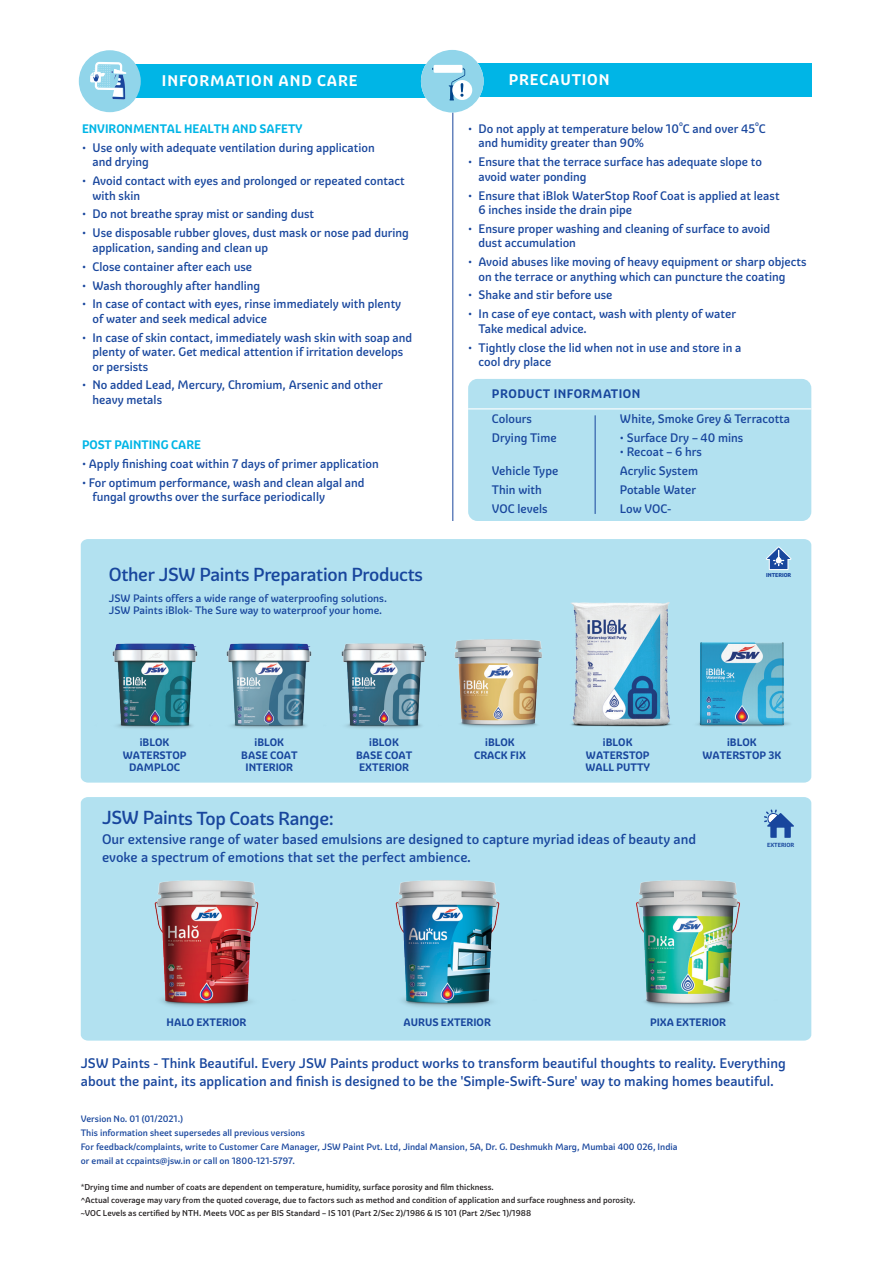
<style>
.page{position:relative;width:893px;height:1263px;background:#fff}
.page>*{position:absolute;margin:0;border:0;box-sizing:border-box;transform-origin:0 0}
.t1{font:500 18.3px "Graviola";letter-spacing:-.02em;color:#18469d}
.t2{font:700 15px "Graviola";letter-spacing:.06em;color:#fff}
.t3{font:500 13.5px/18px "Graviola";color:#18469d}
.t4{font:500 12px/14.4px "Graviola";color:#18469d}
.t5{font:700 12px "Graviola";color:#00b5e6}
.t6{font:700 12px "Graviola";letter-spacing:.04em;color:#18469d}
.t7{font:700 10.5px/12.6px "Graviola";color:#18469d;text-align:center}
.t8{font:500 10.5px/12px "Graviola";color:#18469d}
.t9{font:500 9px/14.2px "Graviola";color:#18469d}
.t10{font:500 8.25px/12.8px "Graviola";color:#231f20}
.t11{font:500 7.05px "Graviola";color:#18469d}
.t12{font:700 5.7px "Graviola";color:#18469d}
.t13{font:800 5.55px "Graviola";color:#18469d}
</style>
<div class="page">
<div style="left:81px;top:539px;width:730px;height:244px;background:#b2e1f0"></div>
<div style="left:84px;top:65px;width:369px;height:33px;background:#00b5e6"></div>
<div style="left:79px;top:50px;width:62px;height:62px;background:#91d5ea;border-radius:50%"></div>
<svg style="left:90px;top:50px;width:36px;height:49px"></svg>
<svg style="left:765px;top:546px;width:27px;height:24px"></svg>
<img style="left:80px;top:616px;width:108px;height:136px">
<img style="left:188px;top:616px;width:115px;height:136px">
<img style="left:303px;top:616px;width:163px;height:136px">
<img style="left:417px;top:611px;width:117px;height:134px">
<img style="left:701px;top:617px;width:111px;height:134px">
<img style="left:534px;top:555px;width:167px;height:207px">
<div style="left:81px;top:797px;width:730px;height:243px;background:#b2e1f0"></div>
<svg style="left:764px;top:809px;width:30px;height:29px"></svg>
<hr style="left:452px;top:50px;width:1px;height:471px;background:#18469d">
<img style="left:84px;top:839px;width:241px;height:202px">
<img style="left:325px;top:839px;width:241px;height:202px">
<img style="left:566px;top:839px;width:244px;height:202px">
<div style="left:466px;top:63px;width:345px;height:34px;background:#00b5e6"></div>
<div style="left:421px;top:50px;width:63px;height:63px;background:#91d5ea;border-radius:50%"></div>
<svg style="left:432px;top:65px;width:41px;height:36px"></svg>
<div style="left:468px;top:379px;width:343px;height:142px;background:#b2e1f0;border-radius:9px"></div>
<hr style="left:468px;top:408px;width:343px;height:1px;background:#fff">
<hr style="left:595px;top:415px;width:1px;height:99px;background:#18469d">
<p class="t2" style="left:162px;top:71px;width:197px">INFORMATION AND CARE</p>
<p class="t2" style="left:509px;top:70px;width:102px">PRECAUTION</p>
<p class="t5" style="left:82px;top:121px;width:222px">ENVIRONMENTAL HEALTH AND SAFETY</p>
<p class="t4" style="left:92px;top:140px;width:284px;text-indent:-10px">• Use only with adequate ventilation during application and drying</p>
<p class="t4" style="left:92px;top:174px;width:314px;text-indent:-10px">• Avoid contact with eyes and prolonged or repeated contact with skin</p>
<p class="t4" style="left:82px;top:207px;width:234px">• Do not breathe spray mist or sanding dust</p>
<p class="t4" style="left:92px;top:226px;width:318px;text-indent:-10px">• Use disposable rubber gloves, dust mask or nose pad during application, sanding and clean up</p>
<p class="t4" style="left:82px;top:259px;width:172px">• Close container after each use</p>
<p class="t4" style="left:82px;top:278px;width:180px">• Wash thoroughly after handling</p>
<p class="t4" style="left:92px;top:297px;width:310px;text-indent:-10px">• In case of contact with eyes, rinse immediately with plenty of water and seek medical advice</p>
<p class="t4" style="left:92px;top:330px;width:321px;text-indent:-10px">• In case of skin contact, immediately wash skin with soap and plenty of water. Get medical attention if irritation develops or persists</p>
<p class="t4" style="left:92px;top:378px;width:292px;text-indent:-10px">• No added Lead, Mercury, Chromium, Arsenic and other heavy metals</p>
<p class="t5" style="left:82px;top:437px;width:120px">POST PAINTING CARE</p>
<p class="t4" style="left:82px;top:456px;width:298px">• Apply finishing coat within 7 days of primer application</p>
<p class="t4" style="left:92px;top:475px;width:274px;text-indent:-10px">• For optimum performance, wash and clean algal and fungal growths over the surface periodically</p>
<p class="t11" style="left:679px;top:119px;width:5px">o</p>
<p class="t11" style="left:755px;top:119px;width:5px">o</p>
<p class="t4" style="left:468px;top:122px;width:299px">• Do not apply at temperature below 10 C and over 45 C</p>
<p class="t4" style="left:479px;top:136px;width:167px">and humidity greater than 90%</p>
<p class="t4" style="left:479px;top:155px;width:285px;text-indent:-10px">• Ensure that the terrace surface has adequate slope to avoid water ponding</p>
<p class="t4" style="left:479px;top:188px;width:303px;text-indent:-10px">• Ensure that iBlok WaterStop Roof Coat is applied at least<br>6 inches inside the drain pipe</p>
<p class="t4" style="left:479px;top:221px;width:293px;text-indent:-10px">• Ensure proper washing and cleaning of surface to avoid dust accumulation</p>
<p class="t4" style="left:479px;top:255px;width:329px;text-indent:-10px">• Avoid abuses like moving of heavy equipment or sharp objects on the terrace or anything which can puncture the coating</p>
<p class="t4" style="left:468px;top:288px;width:146px">• Shake and stir before use</p>
<p class="t4" style="left:479px;top:307px;width:259px;text-indent:-10px">• In case of eye contact, wash with plenty of water<br>Take medical advice.</p>
<p class="t4" style="left:479px;top:340px;width:264px;text-indent:-10px">• Tightly close the lid when not in use and store in a cool dry place</p>
<p class="t6" style="left:492px;top:386px;width:150px">PRODUCT INFORMATION</p>
<p class="t4" style="left:492px;top:411px;width:42px">Colours</p>
<p class="t4" style="left:620px;top:411px;width:172px">White, Smoke Grey &amp; Terracotta</p>
<p class="t4" style="left:492px;top:430px;width:66px">Drying Time</p>
<p class="t4" style="left:620px;top:430px;width:125px">• Surface Dry – 40 mins</p>
<p class="t4" style="left:620px;top:445px;width:84px">• Recoat – 6 hrs</p>
<p class="t4" style="left:492px;top:463px;width:68px">Vehicle Type</p>
<p class="t4" style="left:620px;top:463px;width:80px">Acrylic System</p>
<p class="t4" style="left:492px;top:482px;width:51px">Thin with</p>
<p class="t4" style="left:620px;top:482px;width:78px">Potable Water</p>
<p class="t4" style="left:492px;top:501px;width:57px">VOC levels</p>
<p class="t4" style="left:620px;top:501px;width:53px">Low VOC-</p>
<h1 class="t1" style="left:109px;top:564px;width:316px">Other JSW Paints Preparation Products</h1>
<p class="t13" style="left:766px;top:571px;width:27px">INTERIOR</p>
<p class="t8" style="left:109px;top:592px;width:280px">JSW Paints offers a wide range of waterproofing solutions.<br>JSW Paints iBlok- The Sure way to waterproof your home.</p>
<p class="t7" style="left:123px;top:736px;width:65px">iBLOK<br>WATERSTOP<br>DAMPLOC</p>
<p class="t7" style="left:241px;top:736px;width:58px">iBLOK<br>BASE COAT<br>INTERIOR</p>
<p class="t7" style="left:356px;top:736px;width:58px">iBLOK<br>BASE COAT<br>EXTERIOR</p>
<p class="t7" style="left:474px;top:736px;width:53px">iBLOK<br>CRACK FIX</p>
<p class="t7" style="left:702px;top:736px;width:80px">iBLOK<br>WATERSTOP 3K</p>
<p class="t7" style="left:585px;top:736px;width:66px">iBLOK<br>WATERSTOP<br>WALL PUTTY</p>
<h1 class="t1" style="left:102px;top:807px;width:233px">JSW Paints Top Coats Range:</h1>
<p class="t3" style="left:102px;top:831px;width:596px">Our extensive range of water based emulsions are designed to capture myriad ideas of beauty and</p>
<p class="t12" style="left:767px;top:841px;width:29px">EXTERIOR</p>
<p class="t3" style="left:102px;top:849px;width:371px">evoke a spectrum of emotions that set the perfect ambience.</p>
<p class="t7" style="left:167px;top:1016px;width:81px">HALO EXTERIOR</p>
<p class="t7" style="left:404px;top:1016px;width:89px">AURUS EXTERIOR</p>
<p class="t7" style="left:650px;top:1016px;width:77px">PIXA EXTERIOR</p>
<p class="t3" style="left:81px;top:1055px;width:706px">JSW Paints - Think Beautiful. Every JSW Paints product works to transform beautiful thoughts to reality. Everything about the paint, its application and finish is designed to be the 'Simple-Swift-Sure' way to making homes beautiful.</p>
<p class="t9" style="left:81px;top:1111px;width:598px">Version No. 01 (01/2021.)<br>This information sheet supersedes all previous versions<br>For feedback/complaints, write to Customer Care Manager, JSW Paint Pvt. Ltd, Jindal Mansion, 5A, Dr. G. Deshmukh Marg, Mumbai 400 026, India or email at ccpaints@jsw.in or call on 1800-121-5797.</p>
<p class="t10" style="left:81px;top:1181px;width:556px">*Drying time and number of coats are dependent on temperature, humidity, surface porosity and film thickness.<br>^Actual coverage may vary from the quoted coverage, due to factors such as method and condition of application and surface roughness and porosity. ~VOC Levels as certified by NTH. Meets VOC as per BIS Standard – IS 101 (Part 2/Sec 2)/1986 &amp; IS 101 (Part 2/Sec 1)/1988</p>
</div>
